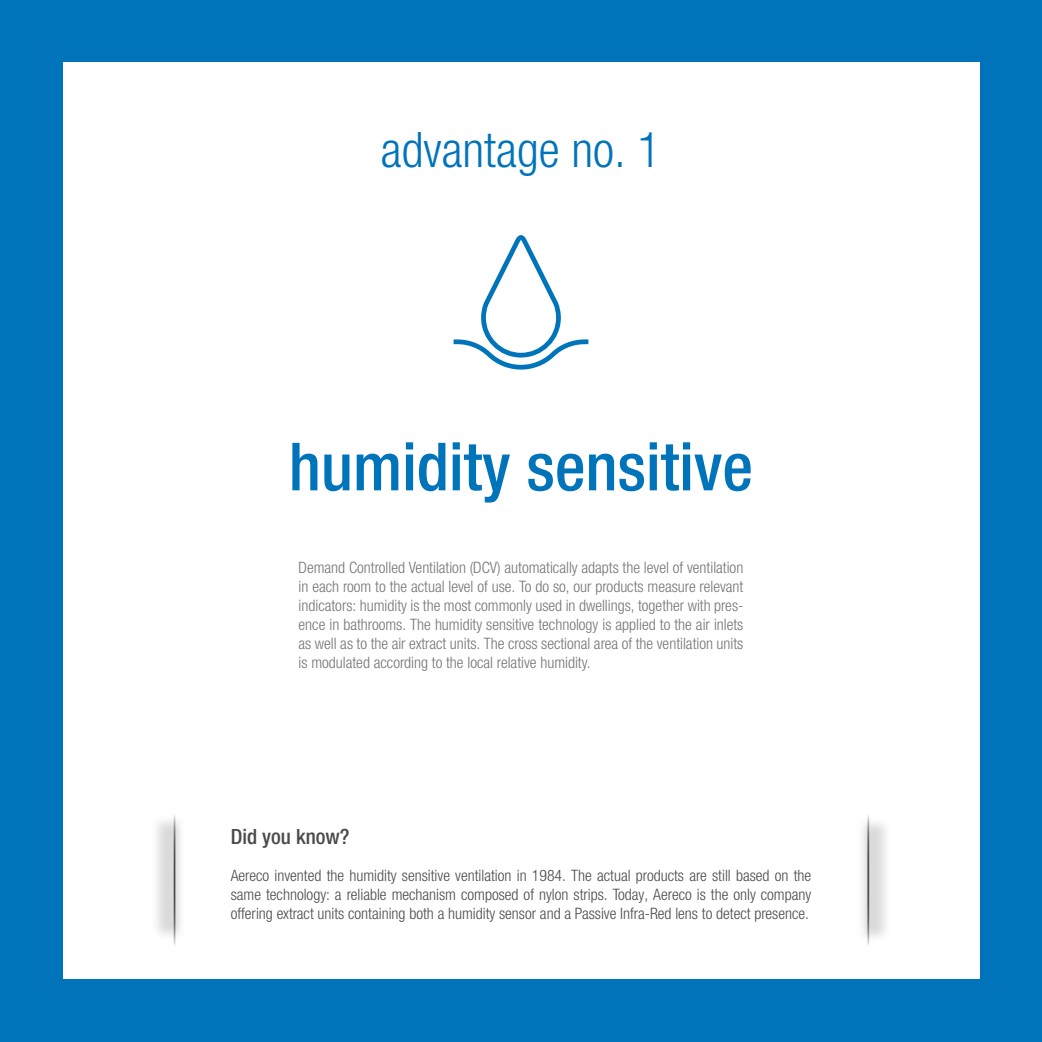
<style>
.page{position:relative;width:1042px;height:1042px;background:#0074bb}
.page>*{position:absolute;margin:0;border:0;box-sizing:border-box;transform-origin:0 0}
.t1{font:500 condensed 66.5px "Helvetica Neue LTW1 G";color:#0074bb}
.t2{font:300 condensed 49px "Helvetica Neue LTW1 G";color:#0074bb}
.t3{font:500 condensed 21px "Helvetica Neue LTW1 G";color:#4b4b4d}
.t4{font:300 condensed 15.75px/18.9px "Helvetica Neue LTW1 G";color:#757577;text-align:justify}
.t5{font:300 condensed 15.75px/18.9px "Helvetica Neue LTW1 G";color:#4b4b4d;text-align:justify}
</style>
<div class="page">
<div style="left:63px;top:63px;width:916px;height:916px;background:#fff"></div>
<div style="left:150px;top:814px;width:39px;height:128px;background:#000;opacity:.15"></div>
<div style="left:177px;top:823px;width:20px;height:109px;background:#fff"></div>
<hr style="left:174px;top:813px;width:1px;height:134px;background:#4b4b4d">
<div style="left:854px;top:816px;width:39px;height:128px;background:#000;opacity:.15"></div>
<div style="left:846px;top:825px;width:20px;height:110px;background:#fff"></div>
<hr style="left:867px;top:813px;width:2px;height:134px;background:#4b4b4d">
<svg style="left:453px;top:235px;width:135px;height:134px"></svg>
<h2 class="t2" style="left:381px;top:121px;width:282px">advantage no. 1</h2>
<h1 class="t1" style="left:289px;top:427px;width:466px">humidity sensitive</h1>
<p class="t4" style="left:299px;top:558px;width:446px">Demand Controlled Ventilation (DCV) automatically adapts the level of ventilation in each room to the actual level of use. To do so, our products measure relevant indicators: humidity is the most commonly used in dwellings, together with pres&shy;ence in bathrooms. The humidity sensitive technology is applied to the air inlets as well as to the air extract units. The cross sectional area of the ventilation units is modulated according to the local relative humidity.</p>
<h3 class="t3" style="left:231px;top:823px;width:120px">Did you know?</h3>
<p class="t5" style="left:231px;top:866px;width:582px">Aereco invented the humidity sensitive ventilation in 1984. The actual products are still based on the same technology: a reliable mechanism composed of nylon strips. Today, Aereco is the only company offering extract units containing both a humidity sensor and a Passive Infra-Red lens to detect presence.</p>
</div>
